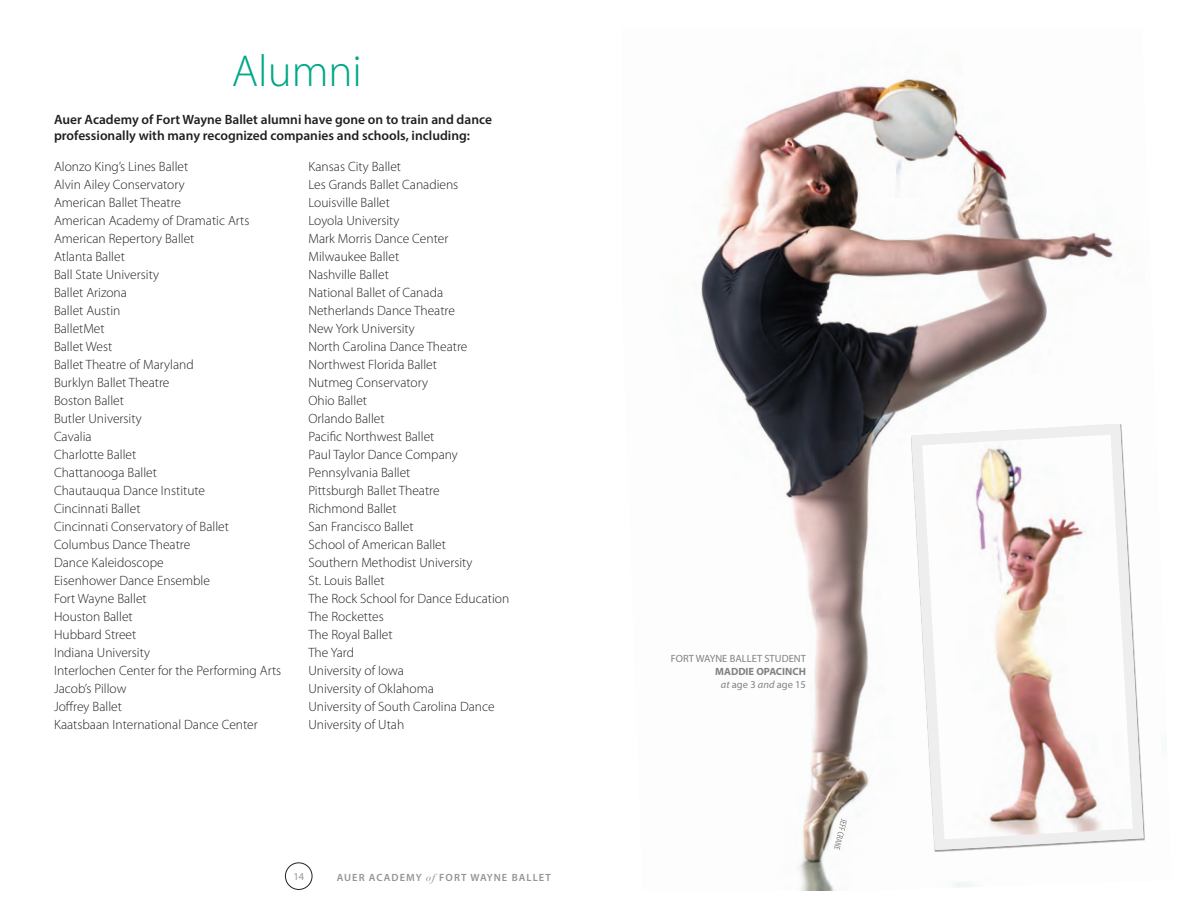
<style>
.page{position:relative;width:1188px;height:918px;background:#fff}
.page>*{position:absolute;margin:0;border:0;box-sizing:border-box;transform-origin:0 0}
.t1{font:300 45px "Myriad Pro";color:#00a788}
.t2{font:300 13.5px/18px "Myriad Pro";color:#231f20}
.t3{font:600 13.5px/16.2px "Myriad Pro";color:#231f20}
.t4{font:600 10.5px "Myriad Pro";letter-spacing:.1em;color:#939598}
.t5{font:700 10.5px/12.6px "Myriad Pro";color:#808285;text-align:center}
.t6{font:10.5px "Myriad Pro";color:#808285}
.t7{font:10.5px "Myriad Pro";color:#939598}
.s1{font-family:"Bodoni Svty Two ITCTT Book Ita";font-weight:400}
.s2{font-weight:400;font-style:italic}
.s3{font-weight:400}
</style>
<div class="page">
<img style="left:701px;top:76px;width:413px;height:815px">
<div style="left:285px;top:863px;width:27px;height:27px;border:1px solid #231f20;border-radius:50%"></div>
<svg style="left:906px;top:419px;width:239px;height:436px"></svg>
<svg style="left:834px;top:818px;width:13px;height:32px"></svg>
<h1 class="t1" style="left:232px;top:44px;width:132px">Alumni</h1>
<p class="t3" style="left:54px;top:111px;width:439px">Auer Academy of Fort Wayne Ballet alumni have gone on to train and dance professionally with many recognized companies and schools, including:</p>
<p class="t2" style="left:54px;top:157px;width:229px">Alonzo King’s Lines Ballet<br>Alvin Ailey Conservatory<br>American Ballet Theatre<br>American Academy of Dramatic Arts<br>American Repertory Ballet<br>Atlanta Ballet<br>Ball State University<br>Ballet Arizona<br>Ballet Austin<br>BalletMet<br>Ballet West<br>Ballet Theatre of Maryland<br>Burklyn Ballet Theatre<br>Boston Ballet<br>Butler University<br>Cavalia<br>Charlotte Ballet<br>Chattanooga Ballet<br>Chautauqua Dance Institute<br>Cincinnati Ballet<br>Cincinnati Conservatory of Ballet<br>Columbus Dance Theatre<br>Dance Kaleidoscope<br>Eisenhower Dance Ensemble<br>Fort Wayne Ballet<br>Houston Ballet<br>Hubbard Street<br>Indiana University<br>Interlochen Center for the Performing Arts<br>Jacob’s Pillow<br>Joffrey Ballet<br>Kaatsbaan International Dance Center</p>
<p class="t2" style="left:308px;top:157px;width:202px">Kansas City Ballet<br>Les Grands Ballet Canadiens<br>Louisville Ballet<br>Loyola University<br>Mark Morris Dance Center<br>Milwaukee Ballet<br>Nashville Ballet<br>National Ballet of Canada<br>Netherlands Dance Theatre<br>New York University<br>North Carolina Dance Theatre<br>Northwest Florida Ballet<br>Nutmeg Conservatory<br>Ohio Ballet<br>Orlando Ballet<br>Pacific Northwest Ballet<br>Paul Taylor Dance Company<br>Pennsylvania Ballet<br>Pittsburgh Ballet Theatre<br>Richmond Ballet<br>San Francisco Ballet<br>School of American Ballet<br>Southern Methodist University<br>St. Louis Ballet<br>The Rock School for Dance Education<br>The Rockettes<br>The Royal Ballet<br>The Yard<br>University of Iowa<br>University of Oklahoma<br>University of South Carolina Dance<br>University of Utah</p>
<p class="t7" style="left:293px;top:870px;width:12px">14</p>
<p class="t4" style="left:337px;top:871px;width:216px">AUER ACADEMY <span class="s1">of</span> FORT WAYNE BALLET</p>
<p class="t6" style="left:671px;top:652px;width:137px">FORT WAYNE BALLET STUDENT</p>
<p class="t5" style="left:715px;top:665px;width:92px">MADDIE OPACINCH <span class="s2">at</span> <span class="s3">age 3</span> <span class="s2">and</span> <span class="s3">age 15</span></p>
</div>
